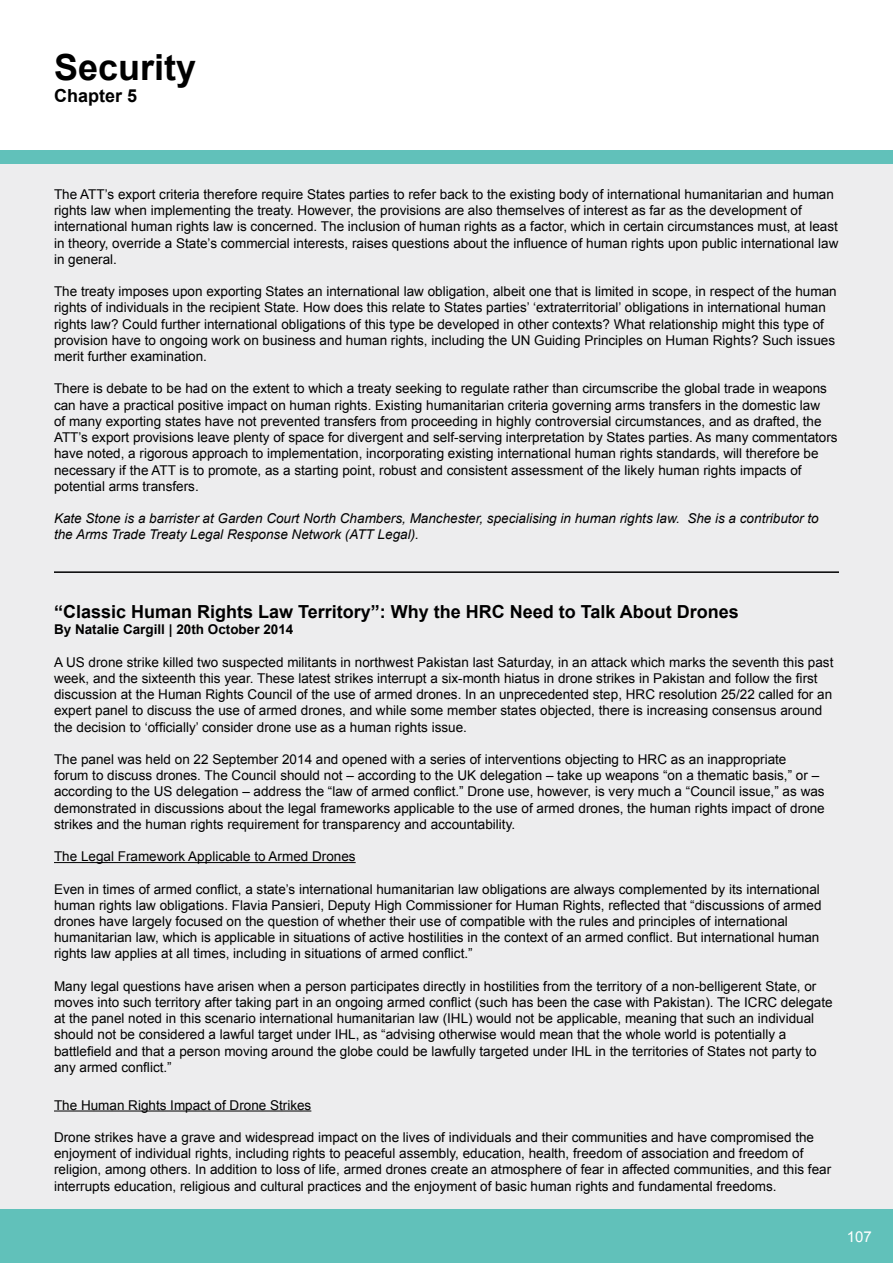
<style>
.page{position:relative;width:893px;height:1263px;background:#fff}
.page>*{position:absolute;margin:0;border:0;box-sizing:border-box;transform-origin:0 0}
.t1{font:700 36px "Arial";color:#000}
.t2{font:700 18px "Arial";color:#000}
.t3{font:15px "Arial";color:#fff}
.t4{font:13.5px/16.2px "Arial";color:#000}
.t5{font:italic 13.5px/16.2px "Arial";color:#000}
.t6{font:700 13.5px "Arial";color:#000}
</style>
<div class="page">
<div style="left:0;top:151px;width:893px;height:1112px;background:#ededee"></div>
<div style="left:0;top:1210px;width:893px;height:53px;background:#61c1ba"></div>
<div style="left:0;top:151px;width:893px;height:13px;background:#61c1ba"></div>
<hr style="left:54px;top:571px;width:785px;height:2px;background:#000">
<hr style="left:54px;top:862px;width:302px;height:1px;background:#000">
<hr style="left:54px;top:1110px;width:257px;height:1px;background:#000">
<h1 class="t1" style="left:54px;top:44px;width:144px">Security</h1>
<h2 class="t2" style="left:54px;top:83px;width:85px">Chapter 5</h2>
<p class="t4" style="left:54px;top:186px;width:786px">The ATT’s export criteria therefore require States parties to refer back to the existing body of international humanitarian and human rights law when implementing the treaty. However, the provisions are also themselves of interest as far as the development of international human rights law is concerned. The inclusion of human rights as a factor, which in certain circumstances must, at least in theory, override a State’s commercial interests, raises questions about the influence of human rights upon public international law in general.</p>
<p class="t4" style="left:54px;top:284px;width:784px">The treaty imposes upon exporting States an international law obligation, albeit one that is limited in scope, in respect of the human rights of individuals in the recipient State. How does this relate to States parties’ ‘extraterritorial’ obligations in international human rights law? Could further international obligations of this type be developed in other contexts? What relationship might this type of provision have to ongoing work on business and human rights, including the UN Guiding Principles on Human Rights? Such issues merit further examination.</p>
<p class="t4" style="left:54px;top:381px;width:785px">There is debate to be had on the extent to which a treaty seeking to regulate rather than circumscribe the global trade in weapons can have a practical positive impact on human rights. Existing humanitarian criteria governing arms transfers in the domestic law<br>of many exporting states have not prevented transfers from proceeding in highly controversial circumstances, and as drafted, the ATT’s export provisions leave plenty of space for divergent and self-serving interpretation by States parties. As many commentators have noted, a rigorous approach to implementation, incorporating existing international human rights standards, will therefore be necessary if the ATT is to promote, as a starting point, robust and consistent assessment of the likely human rights impacts of potential arms transfers.</p>
<p class="t5" style="left:54px;top:510px;width:766px">Kate Stone is a barrister at Garden Court North Chambers, Manchester, specialising in human rights law. She is a contributor to the Arms Trade Treaty Legal Response Network (ATT Legal).</p>
<h2 class="t2" style="left:54px;top:600px;width:686px">“Classic Human Rights Law Territory”: Why the HRC Need to Talk About Drones</h2>
<p class="t6" style="left:54px;top:621px;width:241px">By Natalie Cargill | 20th October 2014</p>
<p class="t4" style="left:54px;top:654px;width:781px">A US drone strike killed two suspected militants in northwest Pakistan last Saturday, in an attack which marks the seventh this past week, and the sixteenth this year. These latest strikes interrupt a six-month hiatus in drone strikes in Pakistan and follow the first discussion at the Human Rights Council of the use of armed drones. In an unprecedented step, HRC resolution 25/22 called for an expert panel to discuss the use of armed drones, and while some member states objected, there is increasing consensus around the decision to ‘officially’ consider drone use as a human rights issue.</p>
<p class="t4" style="left:54px;top:751px;width:772px">The panel was held on 22 September 2014 and opened with a series of interventions objecting to HRC as an inappropriate<br>forum to discuss drones. The Council should not – according to the UK delegation – take up weapons “on a thematic basis,” or – according to the US delegation – address the “law of armed conflict.” Drone use, however, is very much a “Council issue,” as was demonstrated in discussions about the legal frameworks applicable to the use of armed drones, the human rights impact of drone strikes and the human rights requirement for transparency and accountability.</p>
<p class="t4" style="left:54px;top:848px;width:303px">The Legal Framework Applicable to Armed Drones</p>
<p class="t4" style="left:54px;top:881px;width:769px">Even in times of armed conflict, a state’s international humanitarian law obligations are always complemented by its international human rights law obligations. Flavia Pansieri, Deputy High Commissioner for Human Rights, reflected that “discussions of armed drones have largely focused on the question of whether their use of compatible with the rules and principles of international humanitarian law, which is applicable in situations of active hostilities in the context of an armed conflict. But international human rights law applies at all times, including in situations of armed conflict.”</p>
<p class="t4" style="left:54px;top:978px;width:780px">Many legal questions have arisen when a person participates directly in hostilities from the territory of a non-belligerent State, or moves into such territory after taking part in an ongoing armed conflict (such has been the case with Pakistan). The ICRC delegate at the panel noted in this scenario international humanitarian law (IHL) would not be applicable, meaning that such an individual should not be considered a lawful target under IHL, as “advising otherwise would mean that the whole world is potentially a battlefield and that a person moving around the globe could be lawfully targeted under IHL in the territories of States not party to any armed conflict.”</p>
<p class="t4" style="left:54px;top:1097px;width:259px">The Human Rights Impact of Drone Strikes</p>
<p class="t4" style="left:54px;top:1129px;width:779px">Drone strikes have a grave and widespread impact on the lives of individuals and their communities and have compromised the enjoyment of individual rights, including rights to peaceful assembly, education, health, freedom of association and freedom of religion, among others. In addition to loss of life, armed drones create an atmosphere of fear in affected communities, and this fear interrupts education, religious and cultural practices and the enjoyment of basic human rights and fundamental freedoms.</p>
<p class="t3" style="left:847px;top:1226px;width:27px">107</p>
</div>
